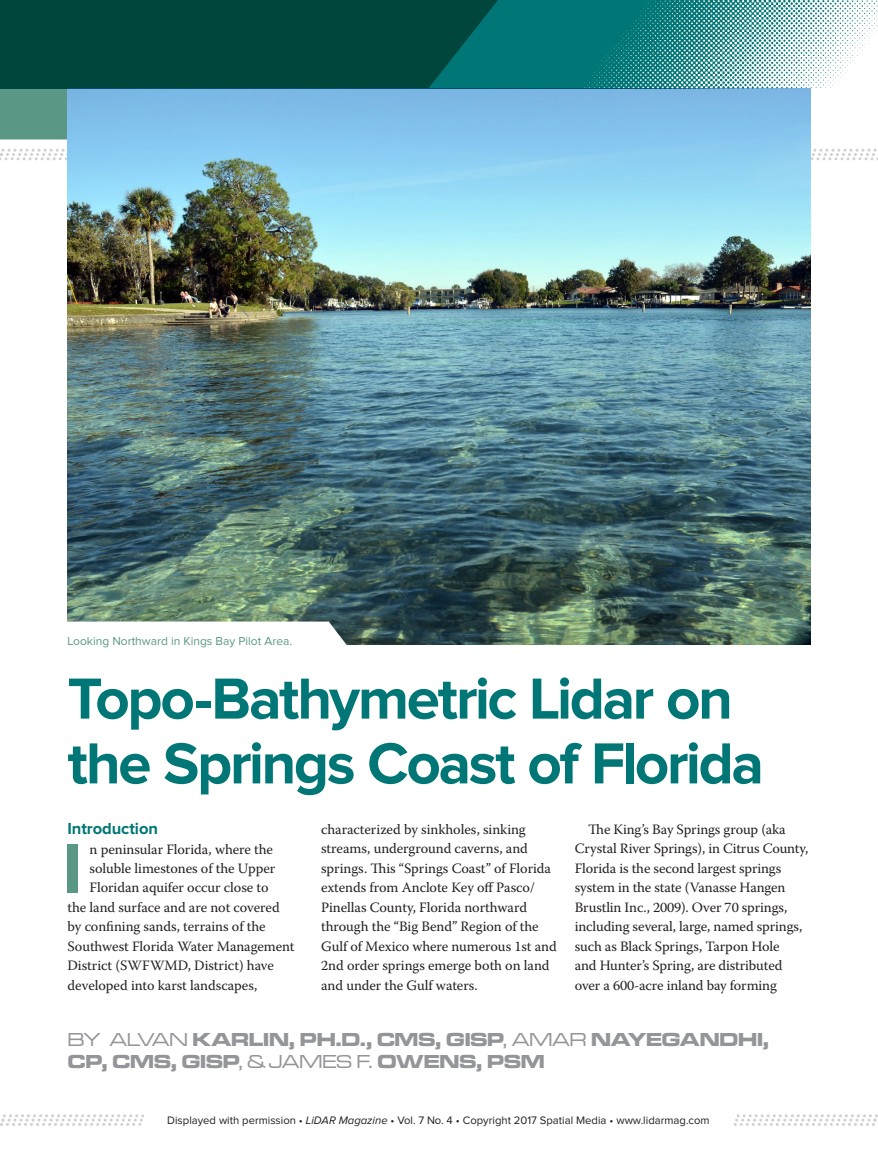
<style>
.page{position:relative;width:878px;height:1161px;background:#fff}
.page>*{position:absolute;margin:0;border:0;box-sizing:border-box;transform-origin:0 0}
.t1{font:700 72.75px "Proxima Nova";color:#5a9885}
.t2{font:700 60px/64.8px "Proxima Nova";letter-spacing:-.04em;color:#007776}
.t3{font:19.5px/21.9px "Microgramma D Bold Exte";letter-spacing:-.005em;color:#939598}
.t4{font:700 16.5px "Proxima Nova";letter-spacing:-.005em;color:#007776}
.t5{font:14.25px/19.5px "Warnock Pro";letter-spacing:-.005em;color:#231f20}
.t6{font:12px "Proxima Nova";color:#5a9885}
.t7{font:11.25px "Proxima Nova";color:#231f20}
.s1{font-family:"Microgramma D Medi Exte"}
.s2{font-style:italic}
</style>
<div class="page">
<svg style="left:0;top:149px;width:878px;height:11px"></svg>
<div style="left:0;top:88px;width:68px;height:52px;background:#5a9885"></div>
<img style="left:68px;top:88px;width:742px;height:557px">
<svg style="left:68px;top:622px;width:328px;height:23px"></svg>
<img style="left:0;top:0;width:878px;height:88px">
<svg style="left:0;top:1114px;width:878px;height:12px"></svg>
<p class="t6" style="left:68px;top:634px;width:226px">Looking Northward in Kings Bay Pilot Area.</p>
<h2 class="t2" style="left:68px;top:668px;width:697px">Topo-Bathymetric Lidar on the Springs Coast of Florida</h2>
<p class="t4" style="left:68px;top:819px;width:92px">Introduction</p>
<h1 class="t1" style="left:63px;top:827px;width:21px">I</h1>
<p class="t5" style="left:90px;top:839px;width:185px">n peninsular Florida, where the</p>
<p class="t5" style="left:321px;top:819px;width:237px">characterized by sinkholes, sinking streams, underground caverns, and springs. This “Springs Coast” of Florida extends from Anclote Key off Pasco/ Pinellas County, Florida northward through the “Big Bend” Region of the Gulf of Mexico where numerous 1st and 2nd order springs emerge both on land and under the Gulf waters.</p>
<p class="t5" style="left:574px;top:819px;width:235px;text-indent:13px">The King’s Bay Springs group (aka Crystal River Springs), in Citrus County, Florida is the second largest springs system in the state (Vanasse Hangen Brustlin Inc., 2009). Over 70 springs, including several, large, named springs, such as Black Springs, Tarpon Hole<br>and Hunter’s Spring, are distributed over a 600-acre inland bay forming</p>
<h3 class="t3" style="left:68px;top:1028px;width:703px"><span class="s1">BY ALVAN</span> KARLIN, PH.D., CMS, GISP<span class="s1">, AMAR</span> NAYEGANDHI,<br>CP, CMS, GISP<span class="s1">, &amp; JAMES F.</span> OWENS, PSM</h3>
<p class="t5" style="left:90px;top:858px;width:187px">soluble limestones of the Upper</p>
<p class="t5" style="left:90px;top:878px;width:180px">Floridan aquifer occur close to</p>
<p class="t5" style="left:67px;top:897px;width:214px">the land surface and are not covered</p>
<p class="t5" style="left:67px;top:917px;width:200px">by confining sands, terrains of the</p>
<p class="t5" style="left:67px;top:936px;width:229px">Southwest Florida Water Management</p>
<p class="t5" style="left:67px;top:956px;width:208px">District (SWFWMD, District) have</p>
<p class="t5" style="left:67px;top:975px;width:191px">developed into karst landscapes,</p>
<p class="t7" style="left:167px;top:1114px;width:544px">Displayed with permission • <span class="s2">LiDAR Magazine</span> • Vol. 7 No. 4 • Copyright 2017 Spatial Media • www.lidarmag.com</p>
</div>
